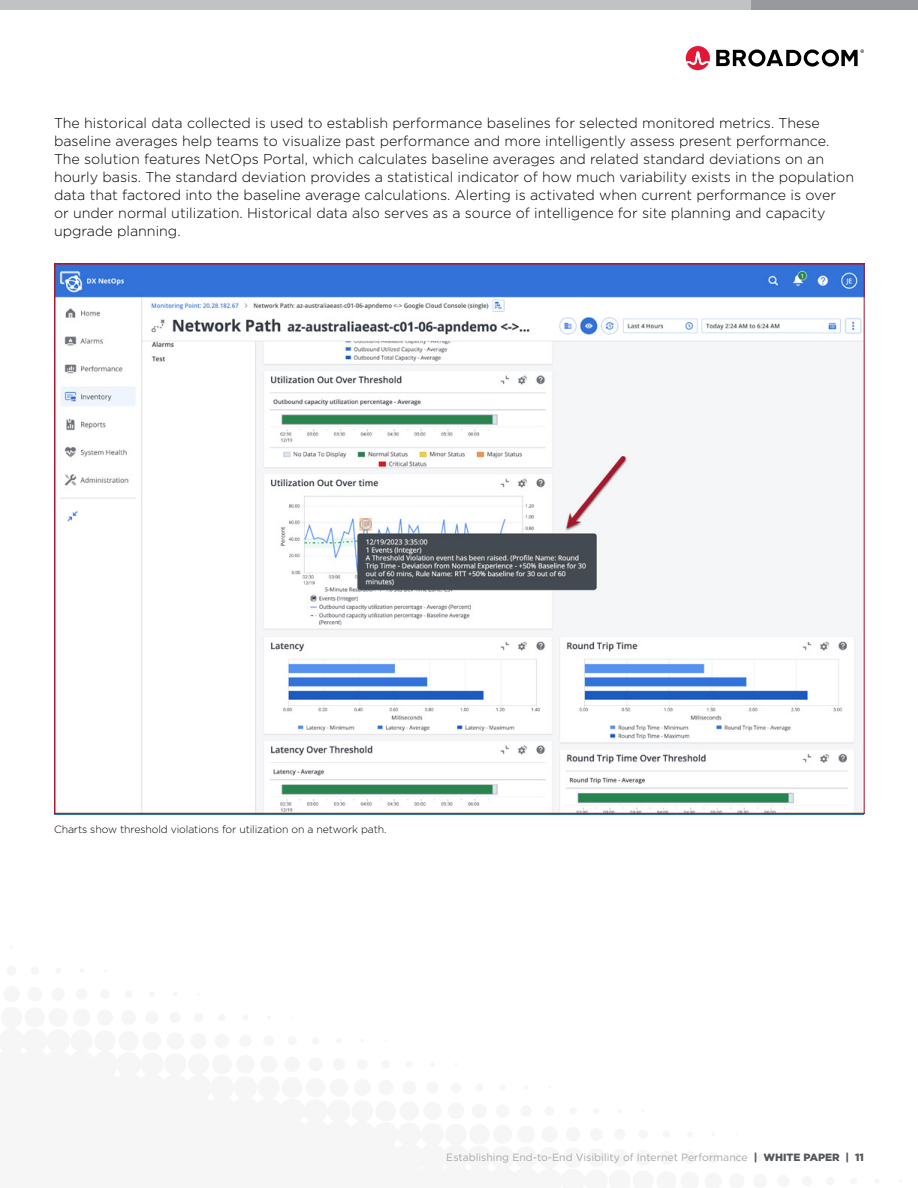
<style>
.page{position:relative;width:918px;height:1188px;background:#fff}
.page>*{position:absolute;margin:0;border:0;box-sizing:border-box;transform-origin:0 0}
.t1{font:300 14.25px/18px "Gotham";color:#000}
.t2{font:10.5px "Gotham";color:#a7a8aa}
.t3{font:300 10.5px "Gotham";letter-spacing:-.01em;color:#000}
.s1{font-weight:900;color:#53565a}
</style>
<div class="page">
<div style="left:0;top:0;width:915px;height:10px;background:#c0c2c4"></div>
<div style="left:751px;top:0;width:167px;height:10px;background:#97999c"></div>
<svg style="left:716px;top:49px;width:148px;height:18px"></svg>
<svg style="left:686px;top:46px;width:24px;height:24px"></svg>
<img style="left:54px;top:264px;width:810px;height:550px">
<hr style="left:54px;top:814px;width:810px;height:1px;background:#005c8a">
<p class="t1" style="left:54px;top:114px;width:802px">The historical data collected is used to establish performance baselines for selected monitored metrics. These baseline averages help teams to visualize past performance and more intelligently assess present performance.<br>The solution features NetOps Portal, which calculates baseline averages and related standard deviations on an hourly basis. The standard deviation provides a statistical indicator of how much variability exists in the population data that factored into the baseline average calculations. Alerting is activated when current performance is over or under normal utilization. Historical data also serves as a source of intelligence for site planning and capacity upgrade planning.</p>
<p class="t3" style="left:54px;top:823px;width:334px">Charts show threshold violations for utilization on a network path.</p>
<p class="t2" style="left:446px;top:1151px;width:419px">Establishing End-to-End Visibility of Internet Performance <span class="s1">| WHITE PAPER | 11</span></p>
</div>
